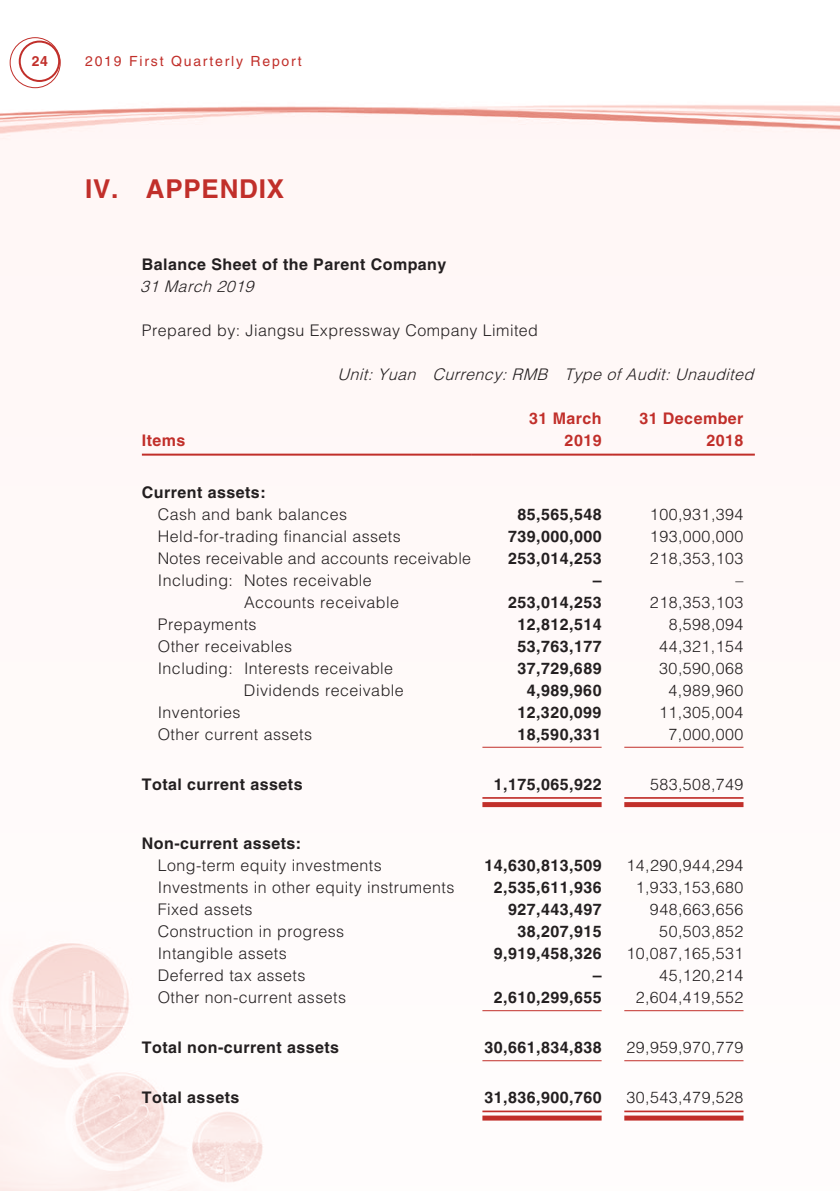
<style>
.page{position:relative;width:840px;height:1191px;background:#fff}
.page>*{position:absolute;margin:0;border:0;box-sizing:border-box;transform-origin:0 0}
.t1{font:700 26px "Helvetica LT Std";letter-spacing:.03em;color:#c12f2a}
.t2{font:300 16px "Helvetica LT Std";letter-spacing:.03em;color:#231f20}
.t3{font:700 16px "Helvetica LT Std";letter-spacing:.03em;color:#231f20}
.t4{font:italic 300 16px "Helvetica LT Std";color:#231f20}
.t5{font:700 16px/22px "Helvetica LT Std";letter-spacing:.03em;color:#c12f2a;text-align:right}
.t6{font:14px "Helvetica LT Std";letter-spacing:.13em;color:#c12f2a}
.t7{font:700 14px "Helvetica LT Std";color:#c12f2a}
</style>
<div class="page">
<img style="left:0;top:37px;width:839px;height:1154px">
<div style="left:19px;top:41px;width:41px;height:41px;border:2px solid #c12f2a;border-radius:50%"></div>
<div style="left:10px;top:37px;width:51px;height:51px;border:1px solid #c12f2a;border-radius:50%"></div>
<hr style="left:142px;top:453px;width:329px;height:2px;background:#c12f2a">
<hr style="left:471px;top:453px;width:141px;height:2px;background:#c12f2a">
<hr style="left:612px;top:453px;width:142px;height:2px;background:#c12f2a">
<hr style="left:482px;top:746px;width:119px;height:1px;background:#c12f2a">
<hr style="left:624px;top:746px;width:119px;height:1px;background:#c12f2a">
<hr style="left:482px;top:797px;width:119px;height:1px;background:#c12f2a">
<div style="left:482px;top:802px;width:119px;height:5px;background:#c12f2a"></div>
<hr style="left:624px;top:797px;width:119px;height:1px;background:#c12f2a">
<div style="left:624px;top:802px;width:119px;height:5px;background:#c12f2a"></div>
<hr style="left:482px;top:1010px;width:119px;height:1px;background:#c12f2a">
<hr style="left:624px;top:1010px;width:119px;height:1px;background:#c12f2a">
<hr style="left:482px;top:1060px;width:119px;height:1px;background:#c12f2a">
<hr style="left:624px;top:1060px;width:119px;height:1px;background:#c12f2a">
<hr style="left:482px;top:1110px;width:119px;height:2px;background:#c12f2a">
<div style="left:482px;top:1115px;width:119px;height:5px;background:#c12f2a"></div>
<hr style="left:624px;top:1110px;width:119px;height:2px;background:#c12f2a">
<div style="left:624px;top:1115px;width:119px;height:5px;background:#c12f2a"></div>
<p class="t7" style="left:32px;top:52px;width:17px">24</p>
<p class="t6" style="left:85px;top:53px;width:218px">2019 First Quarterly Report</p>
<h1 class="t1" style="left:85px;top:173px;width:200px">IV. APPENDIX</h1>
<p class="t3" style="left:142px;top:254px;width:306px">Balance Sheet of the Parent Company</p>
<p class="t4" style="left:140px;top:276px;width:120px">31 March 2019</p>
<p class="t2" style="left:142px;top:320px;width:397px">Prepared by: Jiangsu Expressway Company Limited</p>
<p class="t4" style="left:337px;top:364px;width:422px">Unit:Yuan Currency:RMB Type ofAudit:Unaudited</p>
<p class="t5" style="left:142px;top:429px;width:45px">Items</p>
<p class="t5" style="left:528px;top:407px;width:74px">31 March<br>2019</p>
<p class="t5" style="left:639px;top:407px;width:106px">31 December<br>2018</p>
<p class="t3" style="left:142px;top:482px;width:125px">Current assets:</p>
<p class="t2" style="left:158px;top:504px;width:191px">Cash and bank balances</p>
<p class="t3" style="left:517px;top:504px;width:86px">85,565,548</p>
<p class="t2" style="left:649px;top:504px;width:95px">100,931,394</p>
<p class="t2" style="left:158px;top:526px;width:244px">Held-for-trading financial assets</p>
<p class="t3" style="left:508px;top:526px;width:95px">739,000,000</p>
<p class="t2" style="left:649px;top:526px;width:95px">193,000,000</p>
<p class="t2" style="left:158px;top:548px;width:314px">Notes receivable and accounts receivable</p>
<p class="t3" style="left:508px;top:548px;width:95px">253,014,253</p>
<p class="t2" style="left:649px;top:548px;width:95px">218,353,103</p>
<p class="t2" style="left:158px;top:570px;width:215px">Including: Notes receivable</p>
<p class="t3" style="left:592px;top:570px;width:10px">–</p>
<p class="t2" style="left:735px;top:570px;width:9px">–</p>
<p class="t2" style="left:244px;top:592px;width:156px">Accounts receivable</p>
<p class="t3" style="left:508px;top:592px;width:95px">253,014,253</p>
<p class="t2" style="left:649px;top:592px;width:95px">218,353,103</p>
<p class="t2" style="left:158px;top:614px;width:100px">Prepayments</p>
<p class="t3" style="left:517px;top:614px;width:86px">12,812,514</p>
<p class="t2" style="left:668px;top:614px;width:76px">8,598,094</p>
<p class="t2" style="left:158px;top:636px;width:136px">Other receivables</p>
<p class="t3" style="left:517px;top:636px;width:86px">53,763,177</p>
<p class="t2" style="left:659px;top:636px;width:86px">44,321,154</p>
<p class="t2" style="left:158px;top:658px;width:237px">Including: Interests receivable</p>
<p class="t3" style="left:517px;top:658px;width:86px">37,729,689</p>
<p class="t2" style="left:659px;top:658px;width:86px">30,590,068</p>
<p class="t2" style="left:244px;top:680px;width:161px">Dividends receivable</p>
<p class="t3" style="left:526px;top:680px;width:76px">4,989,960</p>
<p class="t2" style="left:668px;top:680px;width:76px">4,989,960</p>
<p class="t2" style="left:158px;top:702px;width:84px">Inventories</p>
<p class="t3" style="left:517px;top:702px;width:86px">12,320,099</p>
<p class="t2" style="left:659px;top:702px;width:86px">11,305,004</p>
<p class="t2" style="left:158px;top:724px;width:156px">Other current assets</p>
<p class="t3" style="left:517px;top:724px;width:86px">18,590,331</p>
<p class="t2" style="left:668px;top:724px;width:76px">7,000,000</p>
<p class="t3" style="left:142px;top:774px;width:162px">Total current assets</p>
<p class="t3" style="left:493px;top:774px;width:109px">1,175,065,922</p>
<p class="t2" style="left:649px;top:774px;width:95px">583,508,749</p>
<p class="t3" style="left:142px;top:833px;width:161px">Non-current assets:</p>
<p class="t2" style="left:158px;top:855px;width:225px">Long-term equity investments</p>
<p class="t3" style="left:484px;top:855px;width:119px">14,630,813,509</p>
<p class="t2" style="left:626px;top:855px;width:119px">14,290,944,294</p>
<p class="t2" style="left:158px;top:877px;width:298px">Investments in other equity instruments</p>
<p class="t3" style="left:493px;top:877px;width:109px">2,535,611,936</p>
<p class="t2" style="left:635px;top:877px;width:109px">1,933,153,680</p>
<p class="t2" style="left:158px;top:899px;width:96px">Fixed assets</p>
<p class="t3" style="left:508px;top:899px;width:95px">927,443,497</p>
<p class="t2" style="left:649px;top:899px;width:95px">948,663,656</p>
<p class="t2" style="left:158px;top:921px;width:188px">Construction in progress</p>
<p class="t3" style="left:517px;top:921px;width:86px">38,207,915</p>
<p class="t2" style="left:659px;top:921px;width:86px">50,503,852</p>
<p class="t2" style="left:158px;top:943px;width:130px">Intangible assets</p>
<p class="t3" style="left:493px;top:943px;width:109px">9,919,458,326</p>
<p class="t2" style="left:626px;top:943px;width:119px">10,087,165,531</p>
<p class="t2" style="left:158px;top:965px;width:149px">Deferred tax assets</p>
<p class="t3" style="left:592px;top:965px;width:10px">–</p>
<p class="t2" style="left:659px;top:965px;width:86px">45,120,214</p>
<p class="t2" style="left:158px;top:987px;width:190px">Other non-current assets</p>
<p class="t3" style="left:493px;top:987px;width:109px">2,610,299,655</p>
<p class="t2" style="left:635px;top:987px;width:109px">2,604,419,552</p>
<p class="t3" style="left:142px;top:1037px;width:199px">Total non-current assets</p>
<p class="t3" style="left:484px;top:1037px;width:119px">30,661,834,838</p>
<p class="t2" style="left:626px;top:1037px;width:119px">29,959,970,779</p>
<p class="t3" style="left:142px;top:1087px;width:99px">Total assets</p>
<p class="t3" style="left:484px;top:1087px;width:119px">31,836,900,760</p>
<p class="t2" style="left:626px;top:1087px;width:119px">30,543,479,528</p>
</div>
